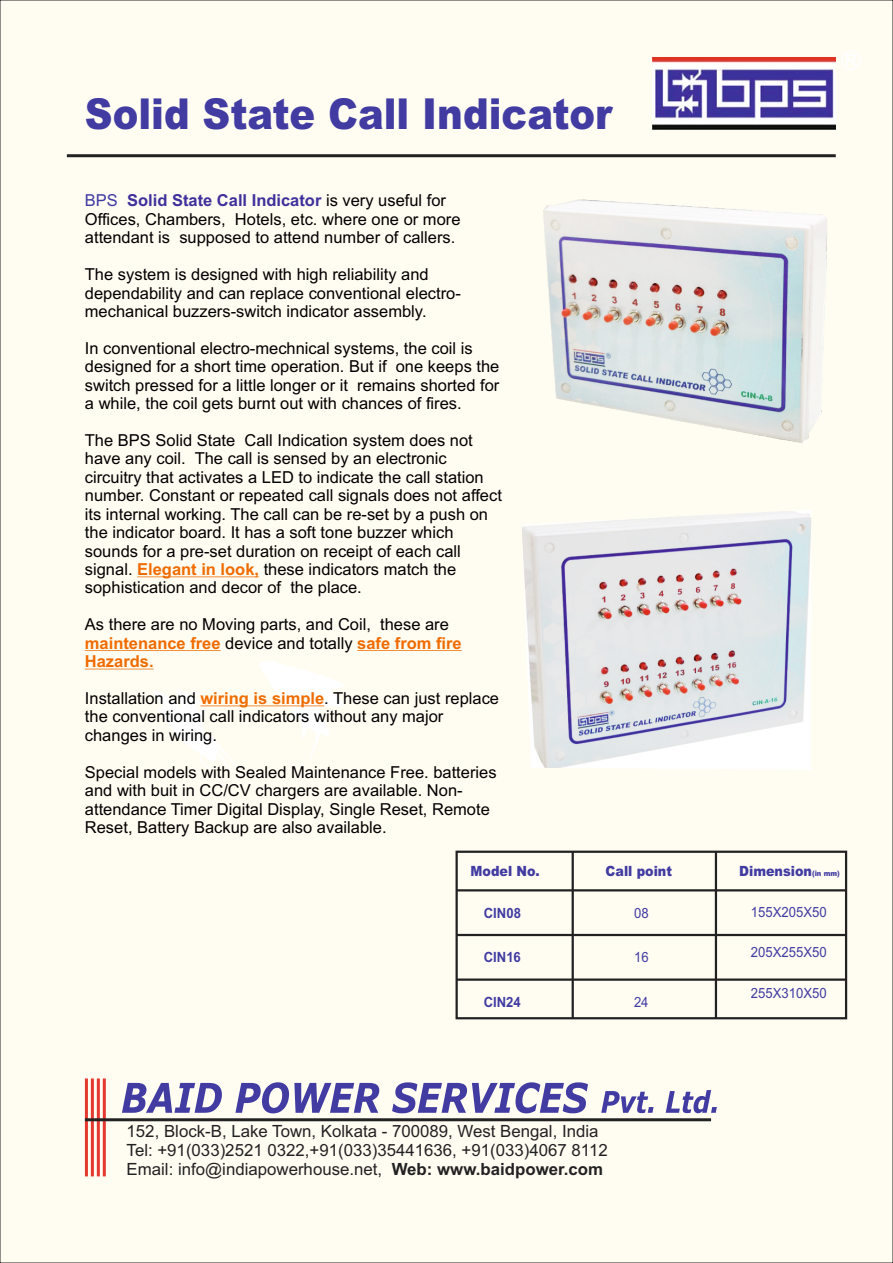
<style>
.page{position:relative;width:893px;height:1263px;background:#fffdf2}
.page>*{position:absolute;margin:0;border:0;box-sizing:border-box;transform-origin:0 0}
.t1{font:900 42.6px "Arial";color:#413ba2;scale:.9 1}
.t2{font:16.8px/18.8px "Arial";color:#232223}
.t3{font:16.5px/18.5px "Arial";color:#000}
.t4{font:700 16.5px "Arial";color:#ef6b00}
.t5{font:14.1px "Arial";color:#413ba2;scale:.93 1}
.t6{font:900 14.1px "Arial";color:#413ba2;scale:.9 1}
.t7{font:700 14.1px "Arial";color:#413ba2;scale:.93 1}
.s1{font-size:42.75px}
.s2{color:#413ba2}
.s3{font-weight:700;color:#40309c}
.s4{font-weight:700;color:#ef6b00}
.s5{font-weight:700}
.s6{font-size:7.5px}
</style>
<div class="page">
<svg style="left:153px;top:687px;width:89px;height:100px"></svg>
<svg style="left:248px;top:661px;width:97px;height:98px"></svg>
<hr style="left:137px;top:576px;width:122px;height:1px;background:#ef6b00">
<hr style="left:85px;top:650px;width:136px;height:1px;background:#ef6b00">
<hr style="left:357px;top:650px;width:105px;height:1px;background:#ef6b00">
<hr style="left:85px;top:669px;width:69px;height:1px;background:#ef6b00">
<hr style="left:200px;top:705px;width:124px;height:1px;background:#ef6b00">
<img style="left:653px;top:57px;width:183px;height:72px">
<div style="left:841px;top:51px;width:20px;height:19px;border:1px solid #fff;border-radius:50%"></div>
<hr style="left:85px;top:1078px;width:3px;height:98px;background:#e53830">
<hr style="left:91px;top:1078px;width:3px;height:98px;background:#e53830">
<hr style="left:97px;top:1078px;width:3px;height:98px;background:#e53830">
<hr style="left:103px;top:1078px;width:3px;height:98px;background:#e53830">
<svg style="left:122px;top:1082px;width:595px;height:31px"></svg>
<hr style="left:85px;top:1118px;width:626px;height:3px;background:#232223">
<hr style="left:67px;top:154px;width:769px;height:3px;background:#232223">
<img style="left:522px;top:510px;width:289px;height:260px">
<img style="left:538px;top:194px;width:296px;height:253px">
<div style="left:455px;top:851px;width:392px;height:168px;border:2px solid #232223"></div>
<hr style="left:457px;top:889px;width:389px;height:2px;background:#232223">
<hr style="left:572px;top:852px;width:2px;height:166px;background:#232223">
<hr style="left:457px;top:934px;width:389px;height:2px;background:#232223">
<hr style="left:457px;top:978px;width:389px;height:3px;background:#232223">
<hr style="left:715px;top:852px;width:2px;height:166px;background:#232223">
<h1 class="t1" style="left:85px;top:98px;width:588px">Solid State Call <span class="s1">Indicator</span></h1>
<p class="t3" style="left:85px;top:193px;width:377px"><span class="s2">BPS</span> <span class="s3">Solid State Call Indicator</span> is very useful for<br>Offices, Chambers, Hotels, etc. where one or more attendant is supposed to attend number of callers.</p>
<p class="t3" style="left:85px;top:267px;width:377px">The system is designed with high reliability and dependability and can replace conventional electro&shy;mechanical buzzers-switch indicator assembly.</p>
<p class="t3" style="left:85px;top:340px;width:416px">In conventional electro-mechnical systems, the coil is designed for a short time operation. But if one keeps the switch pressed for a little longer or it remains shorted for a while, the coil gets burnt out with chances of fires.</p>
<p class="t3" style="left:85px;top:432px;width:418px">The BPS Solid State Call Indication system does not have any coil. The call is sensed by an electronic circuitry that activates a LED to indicate the call station number. Constant or repeated call signals does not affect its internal working. The call can be re-set by a push on the indicator board. It has a soft tone buzzer which sounds for a pre-set duration on receipt of each call signal. <span class="s4">Elegant in look,</span> these indicators match the sophistication and decor of the place.</p>
<p class="t3" style="left:85px;top:617px;width:378px">As there are no Moving parts, and Coil, these are <span class="s4">maintenance free</span> device and totally <span class="s4">safe from fire</span></p>
<p class="t3" style="left:85px;top:690px;width:416px">Installation and <span class="s4">wiring is simple</span>. These can just replace the conventional call indicators without any major changes in wiring.</p>
<p class="t3" style="left:85px;top:764px;width:413px">Special models with Sealed Maintenance Free. batteries and with buit in CC/CV chargers are available. Non&shy;attendance Timer Digital Display, Single Reset, Remote Reset, Battery Backup are also available.</p>
<p class="t4" style="left:85px;top:655px;width:70px">Hazards.</p>
<p class="t6" style="left:471px;top:866px;width:78px">Model No.</p>
<p class="t7" style="left:484px;top:908px;width:41px">CIN08</p>
<p class="t7" style="left:484px;top:952px;width:41px">CIN16</p>
<p class="t7" style="left:484px;top:997px;width:41px">CIN24</p>
<p class="t6" style="left:606px;top:866px;width:75px">Call point</p>
<p class="t5" style="left:634px;top:908px;width:17px">08</p>
<p class="t5" style="left:634px;top:952px;width:17px">16</p>
<p class="t5" style="left:634px;top:997px;width:17px">24</p>
<p class="t2" style="left:127px;top:1123px;width:483px">152, Block-B, Lake Town, Kolkata - 700089, West Bengal, India<br>Tel: +91(033)2521 0322,+91(033)35441636, +91(033)4067 8112<br>Email: info@indiapowerhouse.net, <span class="s5">Web: www.baidpower.com</span></p>
<p class="t6" style="left:739px;top:866px;width:113px">Dimension<span class="s6">(in mm)</span></p>
<p class="t5" style="left:751px;top:906px;width:83px">155X205X50</p>
<p class="t5" style="left:751px;top:947px;width:83px">205X255X50</p>
<p class="t5" style="left:751px;top:987px;width:83px">255X310X50</p>
</div>
